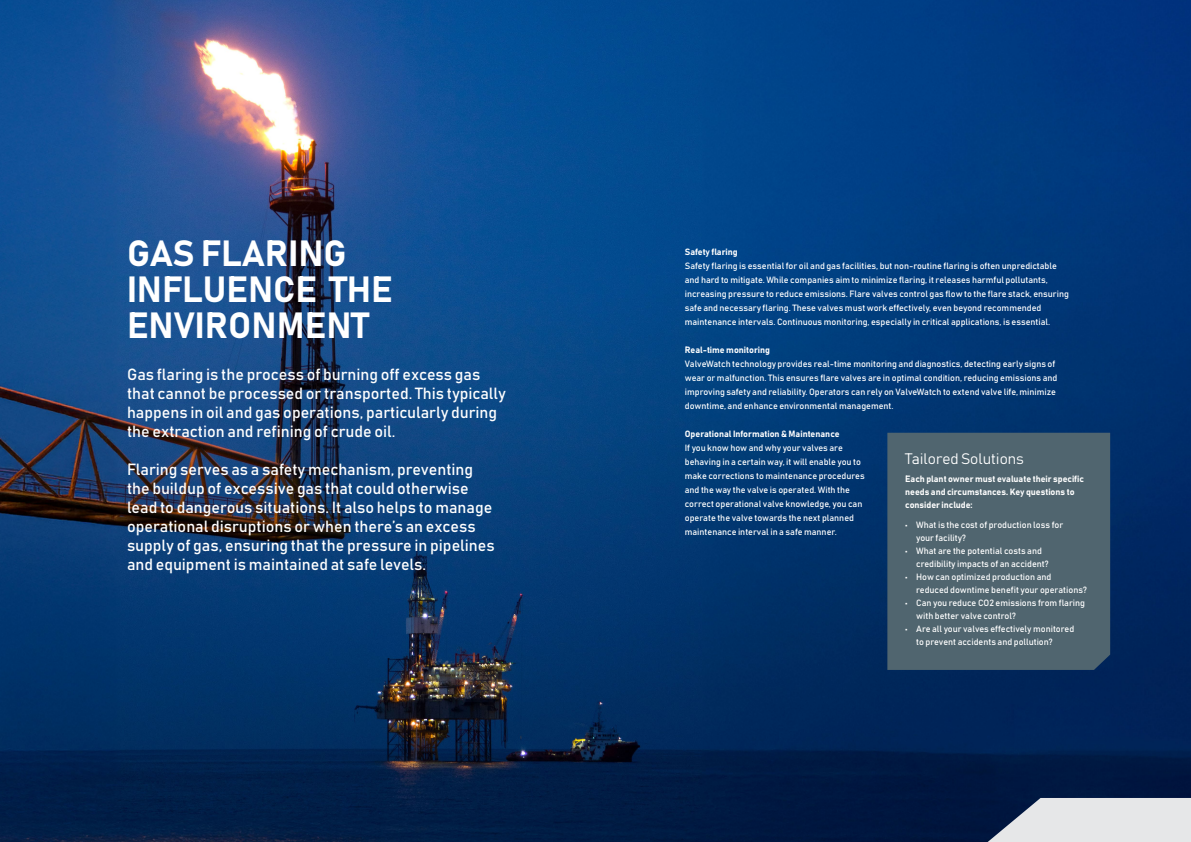
<style>
.page{position:relative;width:1191px;height:842px;background:#fff}
.page>*{position:absolute;margin:0;border:0;box-sizing:border-box;transform-origin:0 0}
.t1{font:36px/36px "Bahnschrift";color:#fff}
.t2{font:16px/19px "Bahnschrift";color:#fff}
.t3{font:15px "Bahnschrift";color:#fff}
.t4{font:9px/14px "Bahnschrift";color:#fff}
</style>
<div class="page">
<img style="left:0;top:0;width:1191px;height:842px">
<div style="left:887px;top:433px;width:223px;height:237px;background:#50656f"></div>
<svg style="left:987px;top:798px;width:204px;height:44px;background:#c6cad1"></svg>
<h1 class="t1" style="left:127px;top:235px;width:267px">GAS FLARING<br>INFLUENCE THE<br>ENVIRONMENT</h1>
<h2 class="t2" style="left:127px;top:364px;width:380px">Gas flaring is the process of burning off excess gas that cannot be processed or transported. This typically happens in oil and gas operations, particularly during the extraction and refining of crude oil.</h2>
<p class="t2" style="left:127px;top:459px;width:369px">Flaring serves as a safety mechanism, preventing the buildup of excessive gas that could otherwise lead to dangerous situations. It also helps to manage operational disruptions or when there’s an excess supply of gas, ensuring that the pressure in pipelines and equipment is maintained at safe levels.</p>
<p class="t4" style="left:685px;top:245px;width:385px">Safety flaring<br>Safety flaring is essential for oil and gas facilities, but non-routine flaring is often unpredictable and hard to mitigate. While companies aim to minimize flaring, it releases harmful pollutants, increasing pressure to reduce emissions. Flare valves control gas flow to the flare stack, ensuring safe and necessary flaring. These valves must work effectively, even beyond recommended maintenance intervals. Continuous monitoring, especially in critical applications, is essential.</p>
<p class="t4" style="left:685px;top:343px;width:374px">Real-time monitoring<br>ValveWatch technology provides real-time monitoring and diagnostics, detecting early signs of wear or malfunction. This ensures flare valves are in optimal condition, reducing emissions and improving safety and reliability. Operators can rely on ValveWatch to extend valve life, minimize downtime, and enhance environmental management.</p>
<p class="t4" style="left:685px;top:427px;width:181px">Operational Information &amp; Maintenance<br>If you know how and why your valves are behaving in a certain way, it will enable you to make corrections to maintenance procedures and the way the valve is operated. With the correct operational valve knowledge, you can operate the valve towards the next planned maintenance interval in a safe manner.</p>
<h3 class="t3" style="left:905px;top:449px;width:120px">Tailored Solutions</h3>
<p class="t4" style="left:905px;top:472px;width:180px;line-height:13px">Each plant owner must evaluate their specific needs and circumstances. Key questions to consider include:</p>
<p class="t4" style="left:916px;top:518px;width:148px;line-height:13px;text-indent:-11px">• What is the cost of production loss for your facility?</p>
<p class="t4" style="left:916px;top:544px;width:134px;line-height:13px;text-indent:-11px">• What are the potential costs and credibility impacts of an accident?</p>
<p class="t4" style="left:916px;top:570px;width:172px;line-height:13px;text-indent:-11px">• How can optimized production and<br>reduced downtime benefit your operations?</p>
<p class="t4" style="left:916px;top:596px;width:170px;line-height:13px;text-indent:-11px">• Can you reduce CO2 emissions from flaring with better valve control?</p>
<p class="t4" style="left:916px;top:622px;width:160px;line-height:13px;text-indent:-11px">• Are all your valves effectively monitored to prevent accidents and pollution?</p>
</div>
